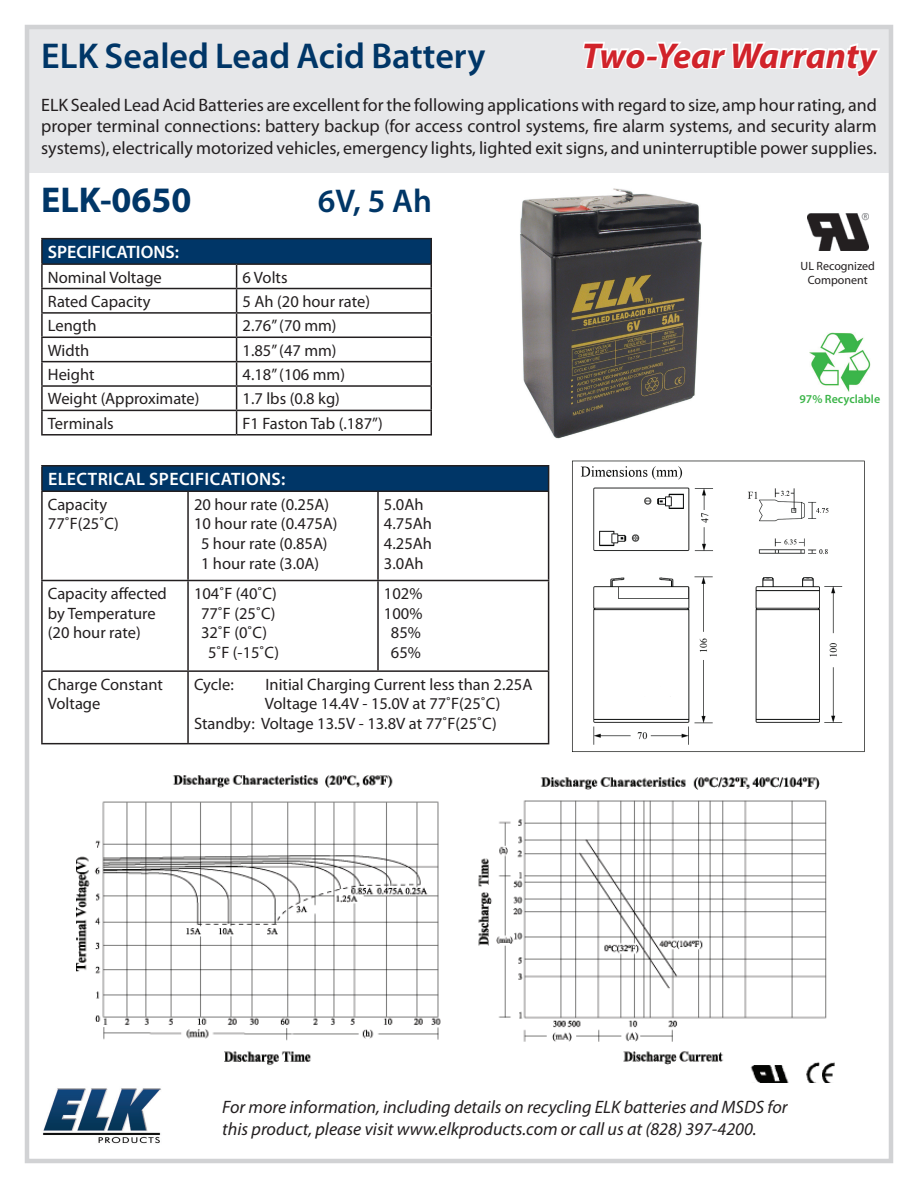
<style>
.page{position:relative;width:918px;height:1188px;background:#fff}
.page>*{position:absolute;margin:0;border:0;box-sizing:border-box;transform-origin:0 0}
.t1{font:600 36px "Myriad Pro";color:#003667}
.t2{font:italic 700 36px "Myriad Pro";color:#d1232a}
.t3{font:700 36px "Myriad Pro";color:#003667}
.t4{font:600 33px "Myriad Pro";color:#003667}
.t5{font:18px/21.6px "Myriad Pro";color:#231f20;text-align:justify}
.t6{font:italic 18px/21.6px "Myriad Pro";color:#231f20}
.t7{font:600 18px "Myriad Pro";color:#fff}
.t8{font:16.5px/19.8px "Myriad Pro";color:#231f20}
.t9{font:12px/14.4px "Myriad Pro";color:#231f20;text-align:center}
.t10{font:600 12px "Myriad Pro";color:#3db54a}
</style>
<div class="page">
<div style="left:27px;top:27px;width:864px;height:146px;background:#e6e7e9"></div>
<div style="left:25px;top:25px;width:868px;height:1138px;border:4px solid #d1d2d4"></div>
<svg style="left:583px;top:42px;width:297px;height:35px"></svg>
<div style="left:42px;top:239px;width:389px;height:25px;background:#003667"></div>
<hr style="left:41px;top:265px;width:2px;height:23px;background:#231f20">
<hr style="left:430px;top:265px;width:2px;height:23px;background:#231f20">
<hr style="left:41px;top:288px;width:196px;height:1px;background:#231f20">
<hr style="left:41px;top:289px;width:2px;height:23px;background:#231f20">
<hr style="left:237px;top:288px;width:195px;height:1px;background:#231f20">
<hr style="left:430px;top:289px;width:2px;height:23px;background:#231f20">
<hr style="left:41px;top:312px;width:196px;height:2px;background:#231f20">
<hr style="left:41px;top:314px;width:2px;height:23px;background:#231f20">
<hr style="left:237px;top:312px;width:195px;height:2px;background:#231f20">
<hr style="left:430px;top:314px;width:2px;height:23px;background:#231f20">
<hr style="left:41px;top:337px;width:196px;height:1px;background:#231f20">
<hr style="left:41px;top:338px;width:2px;height:23px;background:#231f20">
<hr style="left:237px;top:337px;width:195px;height:1px;background:#231f20">
<hr style="left:430px;top:338px;width:2px;height:23px;background:#231f20">
<hr style="left:41px;top:361px;width:196px;height:1px;background:#231f20">
<hr style="left:41px;top:362px;width:2px;height:23px;background:#231f20">
<hr style="left:237px;top:361px;width:195px;height:1px;background:#231f20">
<hr style="left:430px;top:362px;width:2px;height:23px;background:#231f20">
<hr style="left:41px;top:385px;width:196px;height:2px;background:#231f20">
<hr style="left:41px;top:387px;width:2px;height:23px;background:#231f20">
<hr style="left:237px;top:385px;width:195px;height:2px;background:#231f20">
<hr style="left:430px;top:387px;width:2px;height:23px;background:#231f20">
<hr style="left:41px;top:410px;width:196px;height:1px;background:#231f20">
<hr style="left:41px;top:411px;width:2px;height:23px;background:#231f20">
<hr style="left:237px;top:410px;width:195px;height:1px;background:#231f20">
<svg style="left:236px;top:265px;width:1px;height:169px"></svg>
<hr style="left:430px;top:411px;width:2px;height:23px;background:#231f20">
<hr style="left:41px;top:434px;width:196px;height:2px;background:#231f20">
<hr style="left:237px;top:434px;width:195px;height:2px;background:#231f20">
<hr style="left:41px;top:238px;width:196px;height:1px;background:#231f20">
<hr style="left:41px;top:239px;width:2px;height:24px;background:#231f20">
<hr style="left:237px;top:238px;width:195px;height:1px;background:#231f20">
<hr style="left:430px;top:239px;width:2px;height:24px;background:#231f20">
<hr style="left:41px;top:263px;width:196px;height:2px;background:#231f20">
<hr style="left:237px;top:263px;width:195px;height:2px;background:#231f20">
<img style="left:520px;top:188px;width:182px;height:251px">
<img style="left:807px;top:214px;width:61px;height:37px">
<img style="left:810px;top:333px;width:60px;height:59px">
<div style="left:42px;top:466px;width:507px;height:25px;background:#003667"></div>
<hr style="left:41px;top:465px;width:147px;height:1px;background:#231f20">
<hr style="left:41px;top:466px;width:2px;height:24px;background:#231f20">
<hr style="left:188px;top:465px;width:190px;height:1px;background:#231f20">
<hr style="left:378px;top:465px;width:171px;height:1px;background:#231f20">
<svg style="left:548px;top:466px;width:1px;height:24px"></svg>
<hr style="left:41px;top:490px;width:147px;height:2px;background:#231f20">
<hr style="left:41px;top:492px;width:2px;height:88px;background:#231f20">
<hr style="left:188px;top:490px;width:190px;height:2px;background:#231f20">
<hr style="left:187px;top:492px;width:2px;height:88px;background:#231f20">
<hr style="left:378px;top:490px;width:171px;height:2px;background:#231f20">
<hr style="left:377px;top:492px;width:2px;height:88px;background:#231f20">
<hr style="left:548px;top:492px;width:1px;height:88px;background:#231f20">
<hr style="left:41px;top:580px;width:147px;height:1px;background:#231f20">
<hr style="left:41px;top:581px;width:2px;height:89px;background:#231f20">
<hr style="left:188px;top:580px;width:190px;height:1px;background:#231f20">
<hr style="left:187px;top:581px;width:2px;height:89px;background:#231f20">
<hr style="left:378px;top:580px;width:171px;height:1px;background:#231f20">
<hr style="left:377px;top:581px;width:2px;height:89px;background:#231f20">
<hr style="left:548px;top:581px;width:1px;height:89px;background:#231f20">
<hr style="left:41px;top:670px;width:147px;height:2px;background:#231f20">
<hr style="left:41px;top:672px;width:2px;height:71px;background:#231f20">
<hr style="left:188px;top:670px;width:190px;height:2px;background:#231f20">
<hr style="left:187px;top:672px;width:2px;height:71px;background:#231f20">
<hr style="left:378px;top:670px;width:171px;height:2px;background:#231f20">
<hr style="left:548px;top:672px;width:1px;height:71px;background:#231f20">
<hr style="left:41px;top:743px;width:147px;height:1px;background:#231f20">
<hr style="left:188px;top:743px;width:190px;height:1px;background:#231f20">
<hr style="left:378px;top:743px;width:171px;height:1px;background:#231f20">
<img style="left:572px;top:460px;width:293px;height:292px">
<img style="left:43px;top:1088px;width:118px;height:56px">
<img style="left:77px;top:775px;width:758px;height:308px">
<h1 class="t1" style="left:41px;top:33px;width:446px">ELK Sealed Lead Acid Battery</h1>
<h1 class="t2" style="left:582px;top:32px;width:296px">Two-Year Warranty</h1>
<p class="t5" style="left:41px;top:94px;width:837px">ELK Sealed Lead Acid Batteries are excellent for the following applications with regard to size, amp hour rating, and proper terminal connections: battery backup (for access control systems, fire alarm systems, and security alarm systems), electrically motorized vehicles, emergency lights, lighted exit signs, and uninterruptible power supplies.</p>
<h1 class="t3" style="left:41px;top:176px;width:152px">ELK-0650</h1>
<h2 class="t4" style="left:318px;top:179px;width:116px">6V, 5 Ah</h2>
<p class="t7" style="left:48px;top:241px;width:133px">SPECIFICATIONS:</p>
<p class="t8" style="left:48px;top:267px;width:115px">Nominal Voltage</p>
<p class="t8" style="left:243px;top:267px;width:46px">6 Volts</p>
<p class="t8" style="left:48px;top:291px;width:104px">Rated Capacity</p>
<p class="t8" style="left:243px;top:291px;width:129px">5 Ah (20 hour rate)</p>
<p class="t8" style="left:48px;top:316px;width:50px">Length</p>
<p class="t8" style="left:243px;top:316px;width:96px">2.76” (70 mm)</p>
<p class="t8" style="left:48px;top:340px;width:43px">Width</p>
<p class="t8" style="left:243px;top:340px;width:96px">1.85” (47 mm)</p>
<p class="t8" style="left:48px;top:364px;width:48px">Height</p>
<p class="t8" style="left:243px;top:364px;width:104px">4.18” (106 mm)</p>
<p class="t8" style="left:48px;top:389px;width:153px">Weight (Approximate)</p>
<p class="t8" style="left:243px;top:389px;width:99px">1.7 lbs (0.8 kg)</p>
<p class="t8" style="left:48px;top:413px;width:67px">Terminals</p>
<p class="t8" style="left:243px;top:413px;width:142px">F1 Faston Tab (.187”)</p>
<p class="t9" style="left:801px;top:259px;width:76px">UL Recognized<br>Component</p>
<p class="t10" style="left:800px;top:391px;width:82px">97% Recyclable</p>
<p class="t7" style="left:48px;top:468px;width:21px">Electrical</p>
<p class="t7" style="left:149px;top:468px;width:20px">Specifications</p>
<p class="t7" style="left:281px;top:468px;width:6px">:</p>
<p class="t8" style="left:48px;top:494px;width:73px">Capacity<br>77˚F(25˚C)</p>
<p class="t8" style="left:194px;top:494px;width:137px">20 hour rate (0.25A)</p>
<p class="t8" style="left:194px;top:514px;width:145px">10 hour rate (0.475A)</p>
<p class="t8" style="left:201px;top:534px;width:128px">5 hour rate (0.85A)</p>
<p class="t8" style="left:201px;top:553px;width:120px">1 hour rate (3.0A)</p>
<p class="t8" style="left:48px;top:583px;width:121px">Capacity affected by Temperature (20 hour rate)</p>
<p class="t8" style="left:194px;top:583px;width:84px">104˚F (40˚C)</p>
<p class="t8" style="left:201px;top:603px;width:76px">77˚F (25˚C)</p>
<p class="t8" style="left:201px;top:623px;width:68px">32˚F (0˚C)</p>
<p class="t8" style="left:208px;top:643px;width:73px">5˚F (-15˚C)</p>
<p class="t8" style="left:384px;top:494px;width:50px">5.0Ah<br>4.75Ah<br>4.25Ah<br>3.0Ah</p>
<p class="t8" style="left:384px;top:583px;width:40px;text-align:center">102%<br>100%<br>85%<br>65%</p>
<p class="t8" style="left:48px;top:674px;width:117px">Charge Constant<br>Voltage</p>
<p class="t8" style="left:194px;top:674px;width:41px">Cycle:</p>
<p class="t8" style="left:266px;top:674px;width:268px">Initial Charging Current less than 2.25A</p>
<p class="t8" style="left:265px;top:694px;width:237px">Voltage 14.4V - 15.0V at 77˚F(25˚C)</p>
<p class="t8" style="left:194px;top:713px;width:304px">Standby: Voltage 13.5V - 13.8V at 77˚F(25˚C)</p>
<p class="t6" style="left:222px;top:1096px;width:567px">For more information, including details on recycling ELK batteries and MSDS for this product, please visit www.elkproducts.com or call us at (828) 397-4200.</p>
</div>
